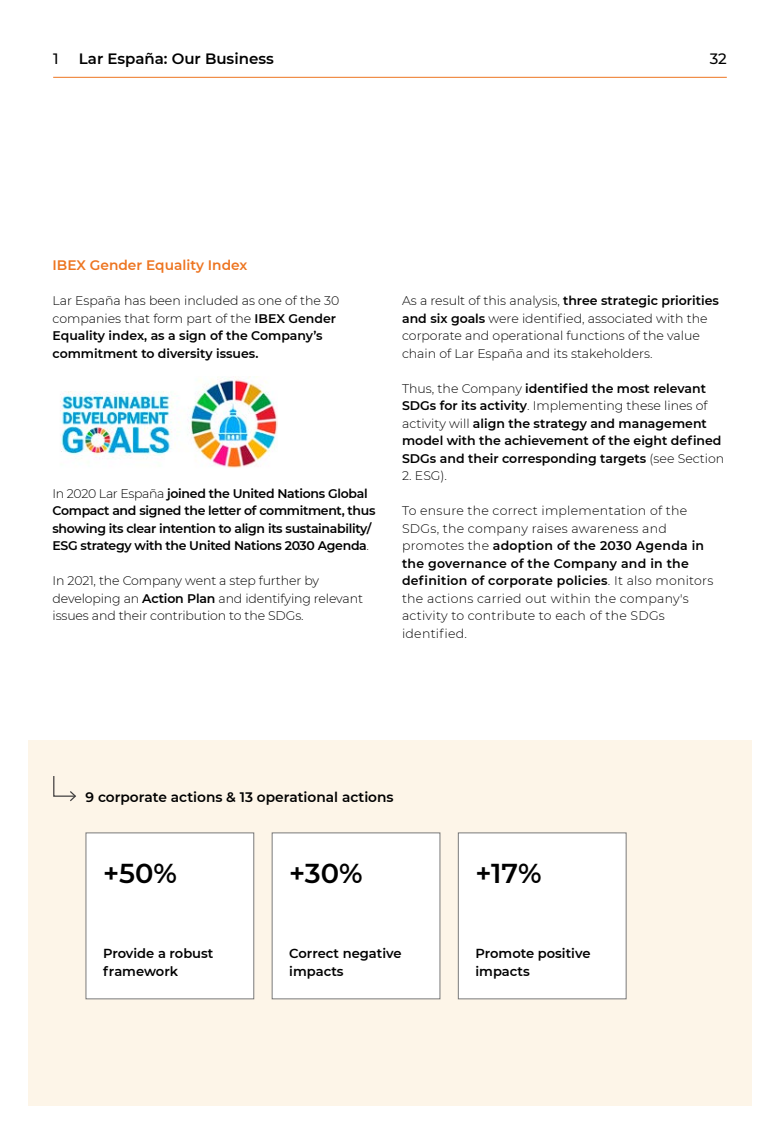
<style>
.page{position:relative;width:780px;height:1134px;background:#fff}
.page>*{position:absolute;margin:0;border:0;box-sizing:border-box;transform-origin:0 0}
.Destacados_Cifras_gr{font:600 27.38px "Montserrat";color:#000}
.t1{font:600 15px "Montserrat";color:#000}
.t2{font:500 15px "Montserrat";color:#000}
.Texto_Entradillas{font:600 13.75px "Montserrat";color:#000}
._11_Semibold_C1{font:600 13.75px "Montserrat";color:#ed7521}
.Destacados{font:600 13px/17.8px "Montserrat";color:#000}
.Texto_corrido{font:600 12.5px/17.5px "Montserrat";letter-spacing:-.01em;color:#000}
.Texto_corrido-2{font:300 12.5px/17.5px "Montserrat";color:#000}
.Texto_corrido-3{font:300 12.5px/17.5px "Montserrat";letter-spacing:.02em;color:#000}
.s1{font-weight:300}
.s2{font-weight:600}
</style>
<div class="page">
<hr style="left:53px;top:77px;width:673px;height:1px;background:#ed7521">
<hr style="left:779px;top:0;width:1px;height:1134px;background:#f9f8f8">
<div style="left:28px;top:741px;width:723px;height:365px;background:#fdf5e8"></div>
<svg style="left:53px;top:776px;width:23px;height:26px"></svg>
<div style="left:86px;top:833px;width:168px;height:166px;background:#fff"></div>
<div style="left:86px;top:832px;width:168px;height:167px;border:1px solid #7a7a7a"></div>
<div style="left:272px;top:833px;width:168px;height:166px;background:#fff"></div>
<div style="left:272px;top:832px;width:168px;height:167px;border:1px solid #7a7a7a"></div>
<div style="left:458px;top:833px;width:168px;height:166px;background:#fff"></div>
<div style="left:458px;top:832px;width:168px;height:167px;border:1px solid #7a7a7a"></div>
<img style="left:60px;top:377px;width:218px;height:91px">
<p class="t2" style="left:53px;top:48px;width:7px">1</p>
<p class="t1" style="left:79px;top:48px;width:196px">Lar España: Our Business</p>
<p class="t2" style="left:709px;top:48px;width:19px">32</p>
<p class="_11_Semibold_C1" style="left:52px;top:255px;width:196px">IBEX Gender Equality Index</p>
<p class="Texto_corrido" style="left:52px;top:291px;width:288px"><span class="s1">Lar España has been included as one of the 30 companies that form part of the</span> IBEX Gender Equality index, as a sign of the Company’s commitment to diversity issues.</p>
<p class="Texto_corrido" style="left:52px;top:484px;width:324px"><span class="s1">In 2020 Lar España</span> joined the United Nations Global Compact and signed the letter of commitment, thus showing its clear intention to align its sustainability/ ESG strategy with the United Nations 2030 Agenda<span class="s1">.</span></p>
<p class="Texto_corrido-2" style="left:52px;top:571px;width:312px">In 2021, the Company went a step further by developing an <span class="s2">Action Plan</span> and identifying relevant issues and their contribution to the SDGs.</p>
<p class="Texto_corrido-2" style="left:402px;top:291px;width:318px">As a result of this analysis, <span class="s2">three strategic priorities and six goals</span> were identified, associated with the corporate and operational functions of the value chain of Lar España and its stakeholders.</p>
<p class="Texto_corrido" style="left:402px;top:379px;width:323px"><span class="s1">Thus, the Company</span> identified the most relevant SDGs for its activity<span class="s1">. Implementing these lines of activity will</span> align the strategy and management model with the achievement of the eight defined SDGs and their corresponding targets <span class="s1">(see Section</span></p>
<p class="Texto_corrido-2" style="left:402px;top:466px;width:47px">2. ESG).</p>
<p class="Texto_corrido-3" style="left:402px;top:501px;width:313px">To ensure the correct implementation of the SDGs, the company raises awareness and promotes the <span class="s2">adoption of the 2030 Agenda in the governance of the Company and in the definition of corporate policies</span>. It also monitors the actions carried out within the company's activity to contribute to each of the SDGs identified.</p>
<p class="Texto_Entradillas" style="left:86px;top:787px;width:309px">9 corporate actions &amp; 13 operational actions</p>
<p class="Destacados_Cifras_gr" style="left:103px;top:854px;width:75px">+50%</p>
<p class="Destacados_Cifras_gr" style="left:289px;top:854px;width:75px">+30%</p>
<p class="Destacados_Cifras_gr" style="left:475px;top:854px;width:68px">+17%</p>
<p class="Destacados" style="left:103px;top:944px;width:112px">Provide a robust framework</p>
<p class="Destacados" style="left:289px;top:944px;width:114px">Correct negative impacts</p>
<p class="Destacados" style="left:475px;top:944px;width:117px">Promote positive impacts</p>
</div>
